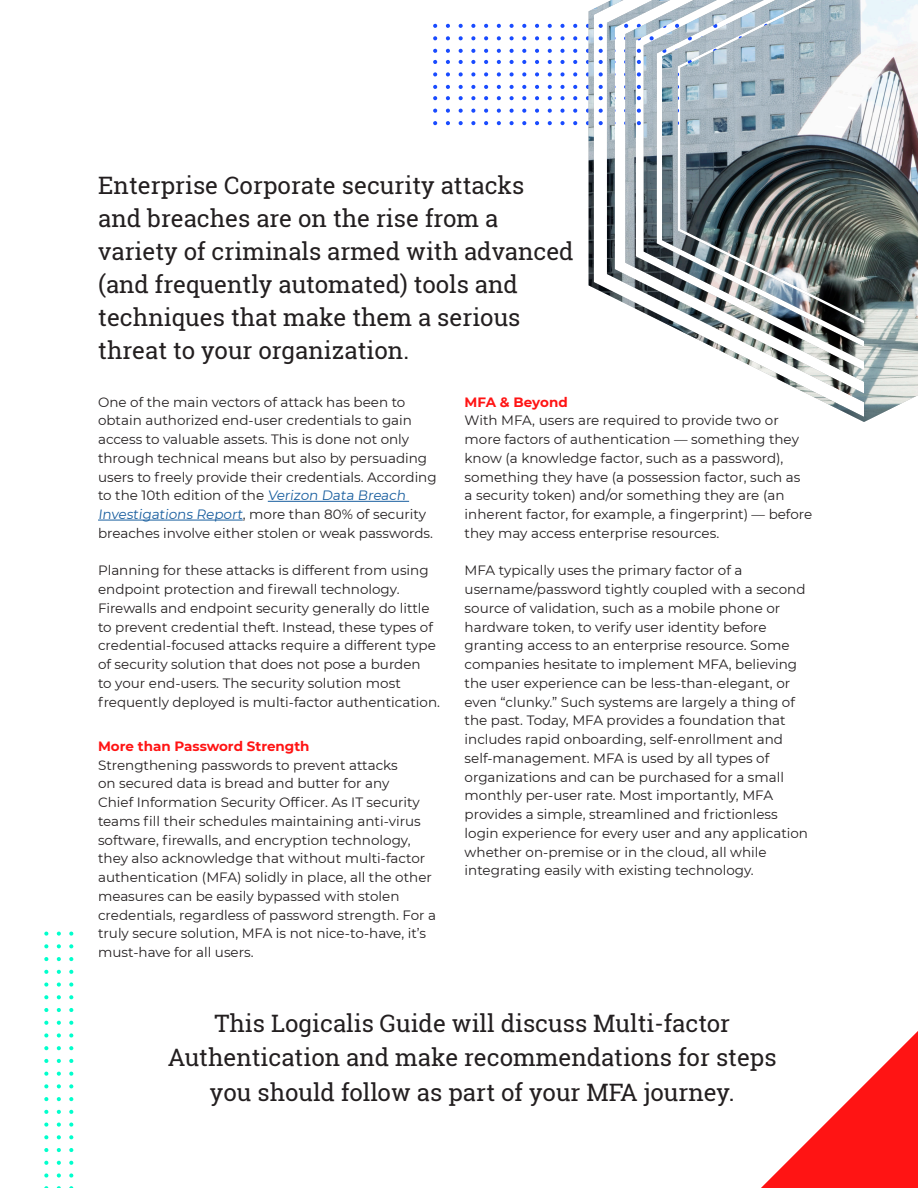
<style>
.page{position:relative;width:918px;height:1188px;background:#fff}
.page>*{position:absolute;margin:0;border:0;box-sizing:border-box;transform-origin:0 0}
.Heading_1{font:24px/33px "Roboto Slab";color:#231f20;text-align:center}
.Heading_1-2{font:13.5px/18.8px "Montserrat";color:#231f20}
.Heading_1-3{font:700 13.5px "Montserrat";color:#ff1414}
.s1{color:#175d9e}
.s2{font-weight:700;color:#ff1414}
</style>
<div class="page">
<svg style="left:445px;top:36px;width:144px;height:4px"></svg>
<svg style="left:445px;top:49px;width:144px;height:4px"></svg>
<svg style="left:445px;top:24px;width:144px;height:4px"></svg>
<svg style="left:445px;top:72px;width:144px;height:5px"></svg>
<svg style="left:445px;top:85px;width:144px;height:4px"></svg>
<svg style="left:445px;top:60px;width:144px;height:4px"></svg>
<svg style="left:445px;top:109px;width:144px;height:4px"></svg>
<svg style="left:445px;top:121px;width:144px;height:4px"></svg>
<svg style="left:445px;top:96px;width:144px;height:4px"></svg>
<svg style="left:761px;top:1031px;width:157px;height:157px"></svg>
<hr style="left:268px;top:501px;width:141px;height:1px;background:#175d9e">
<hr style="left:98px;top:520px;width:145px;height:1px;background:#175d9e">
<img style="left:589px;top:0;width:329px;height:422px">
<svg style="left:57px;top:934px;width:4px;height:254px"></svg>
<svg style="left:44px;top:934px;width:4px;height:254px"></svg>
<svg style="left:69px;top:934px;width:4px;height:254px"></svg>
<p class="Heading_1" style="left:98px;top:168px;width:477px;text-align:left">Enterprise Corporate security attacks<br>and breaches are on the rise from a variety of criminals armed with advanced (and frequently automated) tools and techniques that make them a serious threat to your organization.</p>
<p class="Heading_1-2" style="left:98px;top:392px;width:340px">One of the main vectors of attack has been to obtain authorized end-user credentials to gain access to valuable assets. This is done not only through technical means but also by persuading users to freely provide their credentials. According to the 10th edition of the <span class="s1">Verizon Data Breach Investigations Report</span>, m o re t h a n 8 0% of sec u rity breaches involve either stolen or weak passwords.</p>
<p class="Heading_1-2" style="left:98px;top:561px;width:343px">Planning for these attacks is different from using endpoint protection and firewall technology.<br>Firewalls and endpoint security generally do little to prevent credential theft. Instead, these types of credential-focused attacks require a different type of security solution that does not pose a burden<br>to your end-users. The security solution most frequently deployed is multi-factor authentication.</p>
<p class="Heading_1-2" style="left:98px;top:736px;width:340px"><span class="s2">More than Password Strength<br></span>Strengthening passwords to prevent attacks<br>on secured data is bread and butter for any<br>Chief Information Security Officer. As IT security teams fill their schedules maintaining anti-virus software, firewalls, and encryption technology, they also acknowledge that without multi-factor authentication (MFA) solidly in place, all the other measures can be easily bypassed with stolen credentials, regardless of password strength. For a truly secure solution, MFA is not nice-to-have, it’s must-have for all users.</p>
<p class="Heading_1-3" style="left:465px;top:392px;width:105px">MFA &amp; Beyond</p>
<p class="Heading_1-2" style="left:465px;top:411px;width:349px">With MFA, users are required to provide two or more factors of authentication — something they know (a knowledge factor, such as a password), something they have (a possession factor, such as<br>a security token) and/or something they are (an inherent factor, for example, a fingerprint) — before they may access enterprise resources.</p>
<p class="Heading_1-2" style="left:465px;top:561px;width:345px">MFA typically uses the primary factor of a username/password tightly coupled with a second source of validation, such as a mobile phone or hardware token, to verify user identity before granting access to an enterprise resource. Some companies hesitate to implement MFA, believing the user experience can be less-than-elegant, or even “clunky.” Such systems are largely a thing of the past. Today, MFA provides a foundation that includes rapid onboarding, self-enrollment and self-management. MFA is used by all types of organizations and can be purchased for a small monthly per-user rate. Most importantly, MFA provides a simple, streamlined and frictionless login experience for every user and any application whether on-premise or in the cloud, all while integrating easily with existing technology.</p>
<p class="Heading_1" style="left:168px;top:1005px;width:610px;line-height:34.5px">This Logicalis Guide will discuss Multi-factor<br>Authentication and make recommendations for steps you should follow as part of your MFA journey.</p>
</div>
